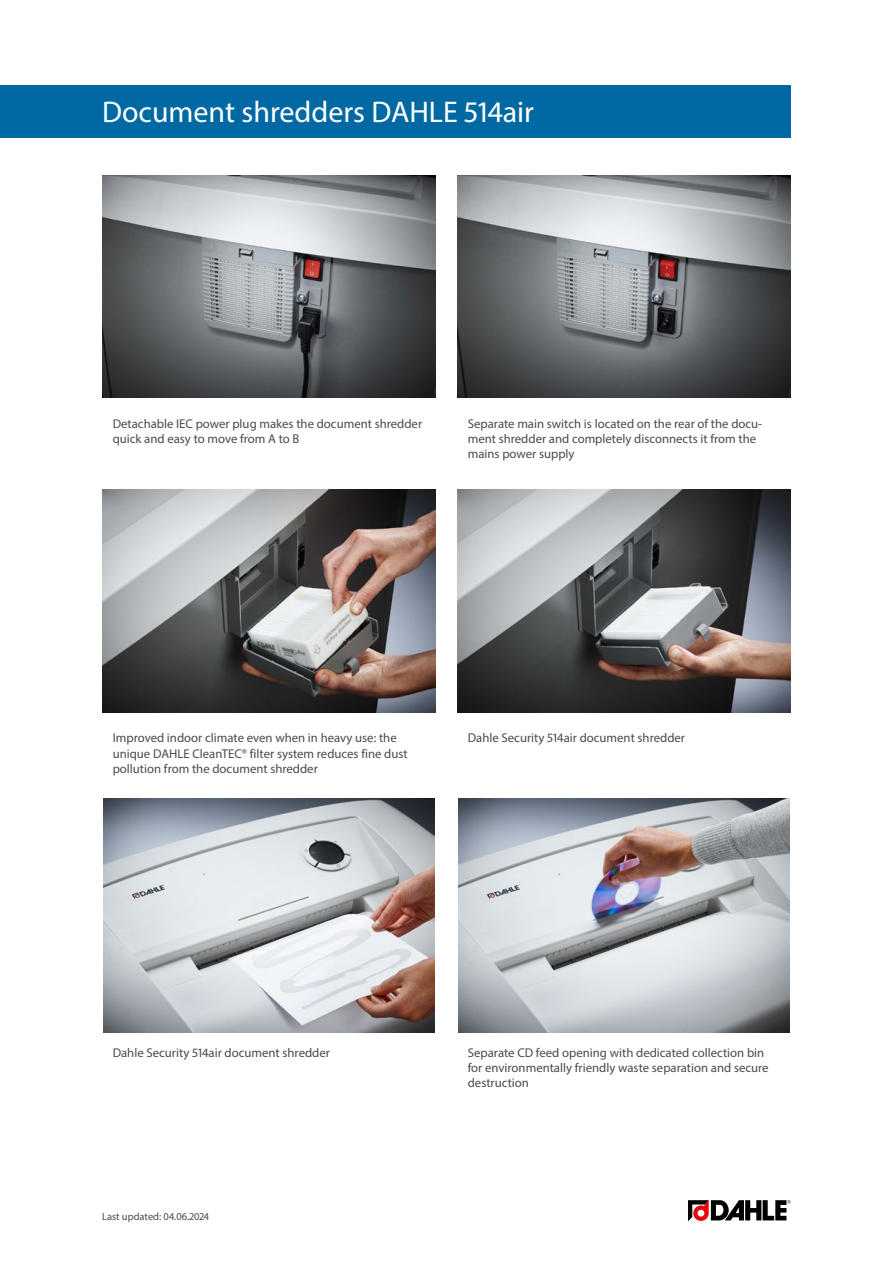
<style>
.page{position:relative;width:893px;height:1263px;background:#fff}
.page>*{position:absolute;margin:0;border:0;box-sizing:border-box;transform-origin:0 0}
.Produktname{font:30px "Myriad Pro";color:#fff}
.Fliesstexte{font:12.75px/15.3px "Myriad Pro";color:#4a4a49}
.t1{font:10.5px "Myriad Pro";color:#4a4a49}
</style>
<div class="page">
<img style="left:102px;top:175px;width:334px;height:223px">
<img style="left:457px;top:175px;width:334px;height:223px">
<img style="left:102px;top:490px;width:334px;height:222px">
<img style="left:457px;top:490px;width:334px;height:222px">
<img style="left:103px;top:798px;width:332px;height:234px">
<img style="left:458px;top:798px;width:332px;height:234px">
<svg style="left:688px;top:1200px;width:103px;height:21px"></svg>
<div style="left:0;top:85px;width:791px;height:53px;background:#0069a4"></div>
<p class="Produktname" style="left:102px;top:94px;width:433px">Document shredders DAHLE 514air</p>
<p class="Fliesstexte" style="left:113px;top:416px;width:311px">Detachable IEC power plug makes the document shredder quick and easy to move from A to B</p>
<p class="Fliesstexte" style="left:468px;top:416px;width:296px">Separate main switch is located on the rear of the docu&shy;ment shredder and completely disconnects it from the mains power supply</p>
<p class="Fliesstexte" style="left:113px;top:730px;width:297px">Improved indoor climate even when in heavy use: the unique DAHLE CleanTEC® filter system reduces fine dust pollution from the document shredder</p>
<p class="Fliesstexte" style="left:468px;top:730px;width:219px">Dahle Security 514air document shredder</p>
<p class="Fliesstexte" style="left:113px;top:1045px;width:219px">Dahle Security 514air document shredder</p>
<p class="Fliesstexte" style="left:468px;top:1045px;width:302px">Separate CD feed opening with dedicated collection bin for environmentally friendly waste separation and secure destruction</p>
<p class="t1" style="left:102px;top:1210px;width:109px">Last updated: 04.06.2024</p>
</div>
